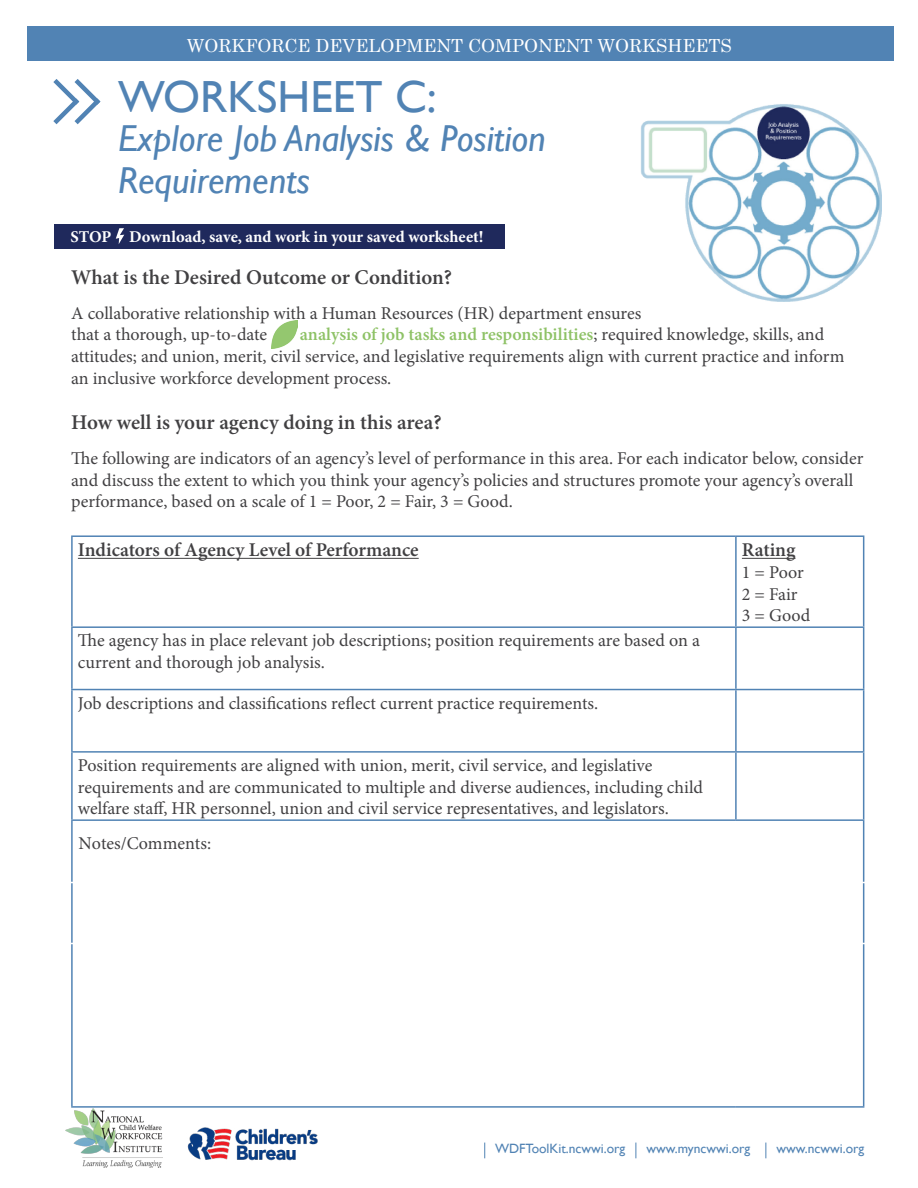
<style>
.page{position:relative;width:918px;height:1188px;background:#fff}
.page>*{position:absolute;margin:0;border:0;box-sizing:border-box;transform-origin:0 0}
.t1{font:45px "Gill Sans";color:#5183b4}
.t2{font:italic 37.5px/42px "Gill Sans";color:#5183b4}
.t3{font:600 21px "Minion Pro";color:#414042}
.t4{font:600 19.5px "Minion Pro";letter-spacing:-.005em;color:#414042}
.t5{font:18px/21.6px "Minion Pro";color:#414042}
.t6{font:18px "Century Schoolbook";color:#fff}
.t7{font:700 16.5px "Minion Pro";color:#fff}
.t8{font:13.5px "Gill Sans";color:#5183b4}
.s1{font-weight:600;color:#8ec266}
</style>
<div class="page">
<svg style="left:636px;top:1143px;width:1px;height:15px"></svg>
<svg style="left:484px;top:1143px;width:1px;height:15px"></svg>
<svg style="left:765px;top:1143px;width:1px;height:15px"></svg>
<img style="left:187px;top:1127px;width:131px;height:34px">
<img style="left:65px;top:1109px;width:97px;height:58px">
<div style="left:27px;top:27px;width:867px;height:34px;background:#5183b4"></div>
<svg style="left:53px;top:79px;width:48px;height:46px"></svg>
<img style="left:641px;top:104px;width:241px;height:198px">
<hr style="left:71px;top:535px;width:665px;height:2px;background:#5183b4">
<hr style="left:71px;top:537px;width:2px;height:89px;background:#5183b4">
<hr style="left:736px;top:535px;width:128px;height:2px;background:#5183b4">
<hr style="left:735px;top:537px;width:2px;height:89px;background:#5183b4">
<hr style="left:863px;top:537px;width:1px;height:89px;background:#5183b4">
<hr style="left:71px;top:626px;width:665px;height:2px;background:#5183b4">
<hr style="left:71px;top:628px;width:2px;height:61px;background:#5183b4">
<hr style="left:736px;top:626px;width:128px;height:2px;background:#5183b4">
<hr style="left:735px;top:628px;width:2px;height:61px;background:#5183b4">
<hr style="left:863px;top:628px;width:1px;height:61px;background:#5183b4">
<hr style="left:71px;top:689px;width:665px;height:1px;background:#5183b4">
<hr style="left:71px;top:690px;width:2px;height:61px;background:#5183b4">
<hr style="left:736px;top:689px;width:128px;height:1px;background:#5183b4">
<hr style="left:735px;top:690px;width:2px;height:61px;background:#5183b4">
<hr style="left:863px;top:690px;width:1px;height:61px;background:#5183b4">
<hr style="left:71px;top:751px;width:665px;height:2px;background:#5183b4">
<hr style="left:71px;top:753px;width:2px;height:66px;background:#5183b4">
<hr style="left:736px;top:751px;width:128px;height:2px;background:#5183b4">
<hr style="left:735px;top:753px;width:2px;height:66px;background:#5183b4">
<hr style="left:863px;top:753px;width:1px;height:66px;background:#5183b4">
<hr style="left:71px;top:819px;width:665px;height:2px;background:#5183b4">
<hr style="left:71px;top:821px;width:2px;height:61px;background:#5183b4">
<hr style="left:736px;top:819px;width:128px;height:2px;background:#5183b4">
<hr style="left:863px;top:821px;width:1px;height:61px;background:#5183b4">
<hr style="left:71px;top:883px;width:2px;height:60px;background:#5183b4">
<hr style="left:863px;top:883px;width:1px;height:60px;background:#5183b4">
<hr style="left:71px;top:944px;width:2px;height:162px;background:#5183b4">
<hr style="left:863px;top:944px;width:1px;height:162px;background:#5183b4">
<hr style="left:71px;top:1106px;width:665px;height:2px;background:#5183b4">
<hr style="left:736px;top:1106px;width:128px;height:2px;background:#5183b4">
<hr style="left:78px;top:558px;width:341px;height:1px;background:#414042">
<hr style="left:742px;top:558px;width:53px;height:1px;background:#414042">
<img style="left:271px;top:321px;width:27px;height:27px">
<div style="left:54px;top:224px;width:451px;height:25px;background:#1f295c"></div>
<svg style="left:116px;top:228px;width:8px;height:16px"></svg>
<p class="t6" style="left:187px;top:30px;width:547px">WORKFORCE DEVELOPMENT COMPONENT WORKSHEETS</p>
<h1 class="t1" style="left:118px;top:71px;width:320px">WORKSHEET C:</h1>
<h2 class="t2" style="left:118px;top:118px;width:429px">Explore Job Analysis &amp; Position<br>Requirements</h2>
<p class="t7" style="left:71px;top:225px;width:414px">STOP Download, save, and work in your saved worksheet!</p>
<p class="t3" style="left:71px;top:263px;width:383px">What is the Desired Outcome or Condition?</p>
<p class="t5" style="left:71px;top:302px;width:572px">A collaborative relationship with a Human Resources (HR) department ensures that a thorough, up-to-date</p>
<p class="t5" style="left:71px;top:324px;width:775px;text-indent:229px"><span class="s1">analysis of job tasks and responsibilities</span>; required knowledge, skills, and attitudes; and union, merit, civil service, and legislative requirements align with current practice and inform an inclusive workforce development process.</p>
<p class="t3" style="left:71px;top:408px;width:372px">How well is your agency doing in this area?</p>
<p class="t5" style="left:71px;top:448px;width:794px">The following are indicators of an agency’s level of performance in this area. For each indicator below, consider and discuss the extent to which you think your agency’s policies and structures promote your agency’s overall performance, based on a scale of 1 = Poor, 2 = Fair, 3 = Good.</p>
<p class="t4" style="left:78px;top:537px;width:342px">Indicators of Agency Level of Performance</p>
<p class="t4" style="left:742px;top:537px;width:55px">Rating</p>
<p class="t5" style="left:742px;top:562px;width:70px">1 = Poor<br>2 = Fair<br>3 = Good</p>
<p class="t5" style="left:78px;top:630px;width:624px">The agency has in place relevant job descriptions; position requirements are based on a current and thorough job analysis.</p>
<p class="t5" style="left:78px;top:692px;width:522px">Job descriptions and classifications reflect current practice requirements.</p>
<p class="t5" style="left:78px;top:754px;width:627px">Position requirements are aligned with union, merit, civil service, and legislative requirements and are communicated to multiple and diverse audiences, including child welfare staff, HR personnel, union and civil service representatives, and legislators.</p>
<p class="t5" style="left:79px;top:833px;width:134px">Notes/Comments:</p>
<p class="t8" style="left:495px;top:1140px;width:132px">WDFToolKit.ncwwi.org</p>
<p class="t8" style="left:647px;top:1140px;width:105px">www.myncwwi.org</p>
<p class="t8" style="left:777px;top:1140px;width:89px">www.ncwwi.org</p>
</div>
